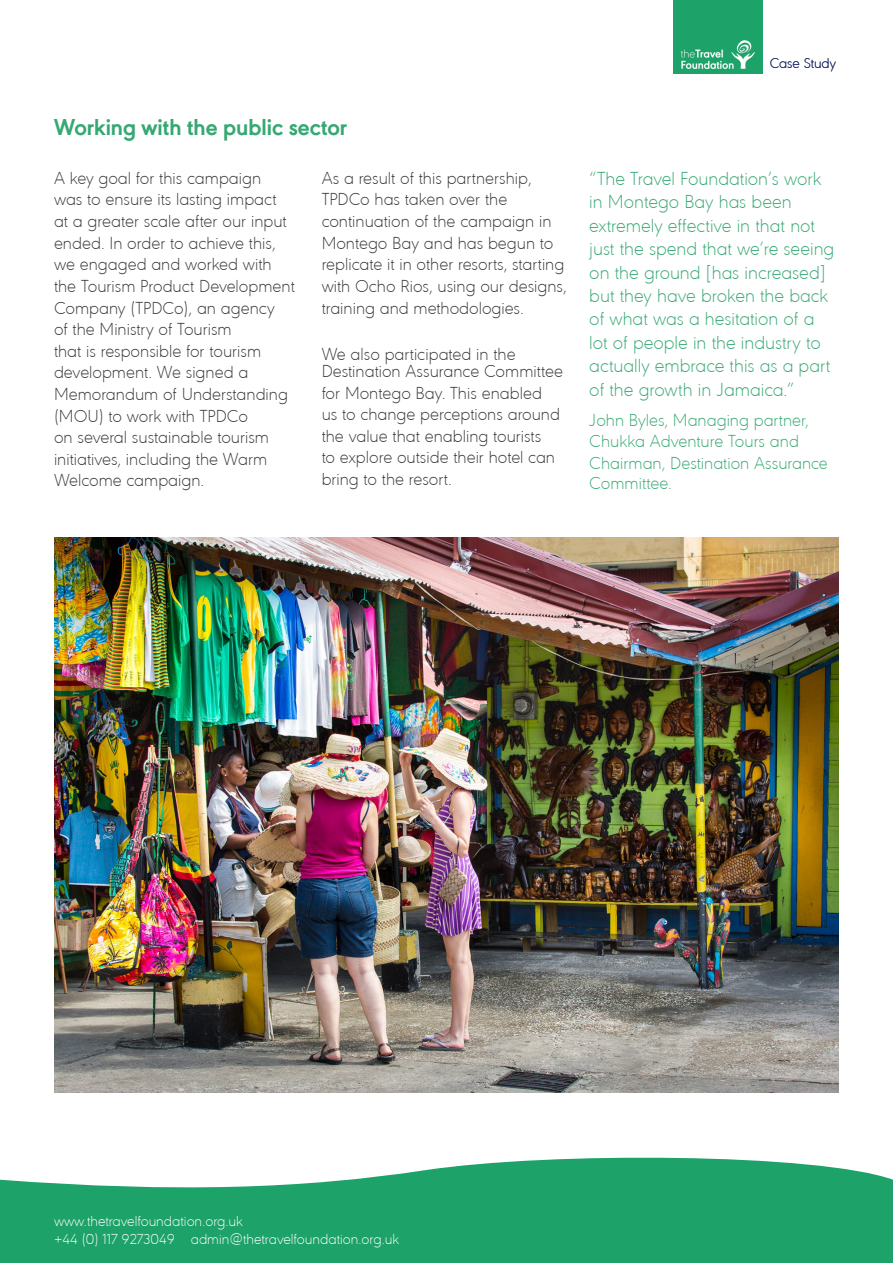
<style>
.page{position:relative;width:893px;height:1263px;background:#fff}
.page>*{position:absolute;margin:0;border:0;box-sizing:border-box;transform-origin:0 0}
.boxed_red_text{font:700 24px "URW Geometric";color:#36a873}
.Case_study_body_text{font:200 19.5px/23.4px "URW Geometric";color:#36a873}
.Case_study_body_text-2{font:200 18px/21.6px "URW Geometric";color:#383839}
.Case_study_body_text-3{font:200 18px/21.6px "URW Geometric";color:#36a873}
.t1{font:200 15px/18px "URW Geometric";color:#fff}
.t2{font:200 14.7px "URW Geometric";letter-spacing:-.01em;color:#232f6a}
</style>
<div class="page">
<div style="left:673px;top:0;width:89px;height:74px;background:#1da269"></div>
<img style="left:681px;top:40px;width:73px;height:28px">
<div style="left:0;top:1105px;width:893px;height:158px;background:#1da269"></div>
<svg style="left:0;top:1105px;width:893px;height:83px;fill:#fff"></svg>
<img style="left:54px;top:537px;width:785px;height:556px">
<p class="boxed_red_text" style="left:54px;top:109px;width:295px">Working with the public sector</p>
<p class="Case_study_body_text-2" style="left:54px;top:166px;width:242px">A key goal for this campaign<br>was to ensure its lasting impact at a greater scale after our input ended. In order to achieve this, we engaged and worked with the Tourism Product Development<br>Company (TPDCo), an agency<br>of the Ministry of Tourism<br>that is responsible for tourism development. We signed a<br>Memorandum of Understanding (MOU) to work with TPDCo<br>on several sustainable tourism initiatives, including the Warm<br>Welcome campaign.</p>
<p class="Case_study_body_text-2" style="left:322px;top:166px;width:247px">As a result of this partnership,<br>TPDCo has taken over the continuation of the campaign in<br>Montego Bay and has begun to replicate it in other resorts, starting with Ocho Rios, using our designs, training and methodologies.</p>
<p class="Case_study_body_text-2" style="left:322px;top:344px;width:243px;line-height:17.1px">We also participated in the<br>Destination Assurance Committee</p>
<p class="Case_study_body_text-2" style="left:322px;top:381px;width:240px">for Montego Bay. This enabled us to change perceptions around the value that enabling tourists<br>to explore outside their hotel can bring to the resort.</p>
<p class="t2" style="left:770px;top:53px;width:68px">Case Study</p>
<p class="Case_study_body_text" style="left:589px;top:166px;width:246px">“The Travel Foundation’s work in Montego Bay has been extremely effective in that not just the spend that we’re seeing on the ground [has increased] but they have broken the back of what was a hesitation of a lot of people in the industry to actually embrace this as a part of the growth in Jamaica.”</p>
<p class="Case_study_body_text-3" style="left:589px;top:407px;width:240px">John Byles, Managing partner,<br>Chukka Adventure Tours and<br>Chairman, Destination Assurance</p>
<p class="Case_study_body_text-3" style="left:589px;top:470px;width:84px">Committee.</p>
<p class="t1" style="left:54px;top:1211px;width:347px">www.thetravelfoundation.org.uk<br>+44 (0) 117 9273049 admin@thetravelfoundation.org.uk</p>
</div>
